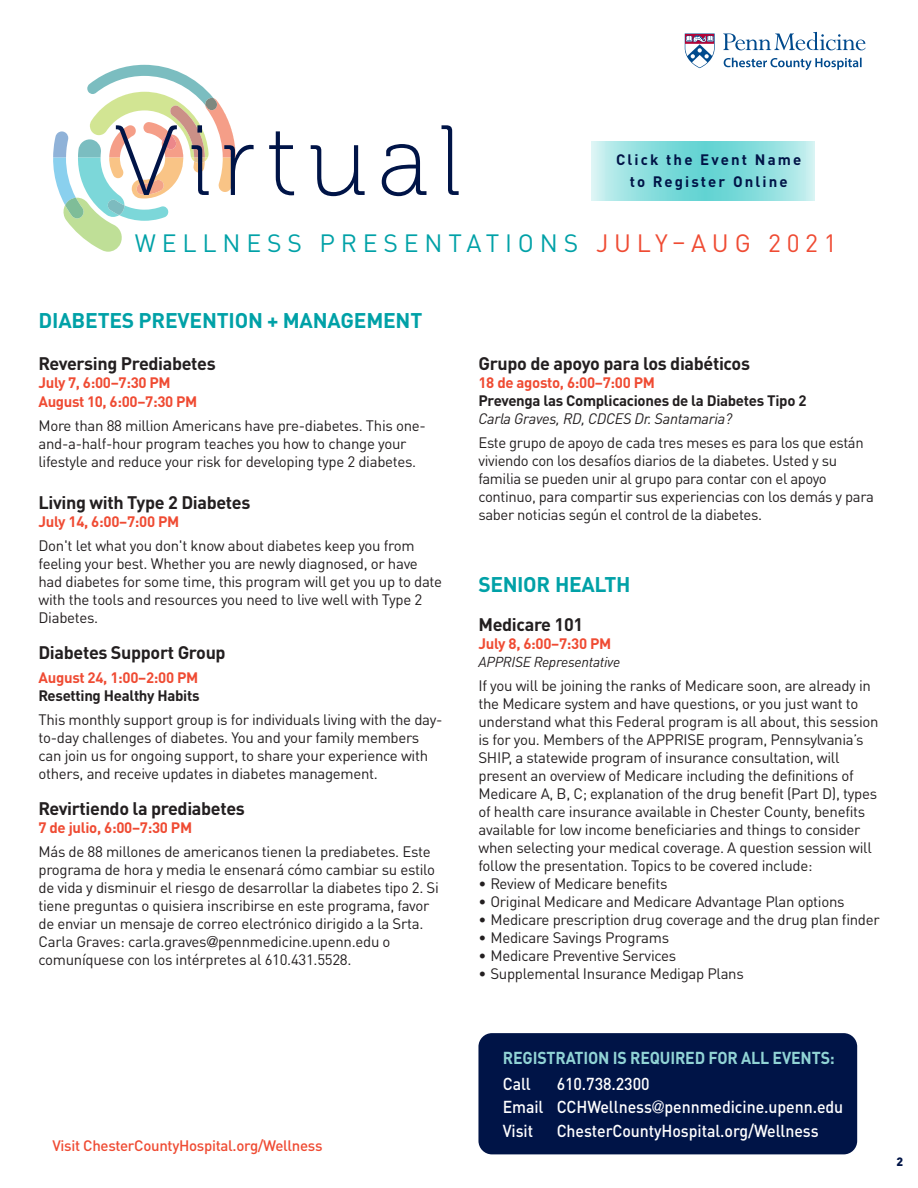
<style>
.page{position:relative;width:918px;height:1188px;background:#fff}
.page>*{position:absolute;margin:0;border:0;box-sizing:border-box;transform-origin:0 0}
.t1{font:99.45px "Museo 100";letter-spacing:.105em;color:#001447}
.t2{font:24.75px "DINOT";letter-spacing:.235em;color:#00a1a7}
.t3{font:700 21px "DINOT";letter-spacing:-.01em;color:#00a1a7}
.t4{font:700 18px "DINOT";letter-spacing:-.02em;color:#231f20}
.t5{font:500 17.1px "DINOT";letter-spacing:-.005em;color:#fff;scale:.93 1}
.t6{font:700 17.1px "DINOT";letter-spacing:-.01em;color:#91d4d5;scale:.93 1}
.t7{font:15px/18px "DINOT";letter-spacing:-.02em;color:#231f20}
.t8{font:700 15px "DINOT";letter-spacing:-.02em;color:#ef4b33}
.t9{font:700 15px "DINOT";letter-spacing:-.02em;color:#231f20}
.t10{font:500 15px "DINOT";letter-spacing:-.02em;color:#ef4b33}
.t11{font:italic 15px "DINOT";letter-spacing:-.02em;color:#231f20}
.t12{font:700 15px "DINOT";letter-spacing:.14em;color:#001447}
.t13{font:italic 14.25px "DINOT";letter-spacing:-.02em;color:#231f20}
.t14{font:900 12px "DINOT";color:#001447}
.s1{color:#ef4b33}
.s2{font-family:"Helvetica";font-weight:300}
</style>
<div class="page">
<svg style="left:684px;top:33px;width:31px;height:36px"></svg>
<svg style="left:723px;top:32px;width:143px;height:38px"></svg>
<svg style="left:53px;top:64px;width:183px;height:188px"></svg>
<svg style="left:591px;top:142px;width:223px;height:58px;background:#8fdfdf"></svg>
<div style="left:478px;top:1033px;width:379px;height:121px;background:#001447;border-radius:14px"></div>
<p class="t1" style="left:115px;top:102px;width:348px">Virtual</p>
<p class="t2" style="left:135px;top:234px;width:703px">WELLNESS PRESENTATIONS <span class="s1">JULY–AUG 2021</span></p>
<p class="t12" style="left:616px;top:154px;width:187px">Click the Event Name</p>
<p class="t12" style="left:630px;top:177px;width:160px">to Register Online</p>
<p class="t3" style="left:39px;top:313px;width:385px">DIABETES PREVENTION + MANAGEMENT</p>
<p class="t4" style="left:39px;top:357px;width:179px">Reversing Prediabetes</p>
<p class="t8" style="left:39px;top:377px;width:134px">July 7, 6:00–7:30 PM</p>
<p class="t8" style="left:39px;top:396px;width:160px">August 10, 6:00–7:30 PM</p>
<p class="t7" style="left:39px;top:418px;width:389px">More than 88 million Americans have pre-diabetes. This one&shy;and-a-half-hour program teaches you how to change your lifestyle and reduce your risk for developing type 2 diabetes.</p>
<p class="t4" style="left:39px;top:496px;width:213px">Living with Type 2 Diabetes</p>
<p class="t8" style="left:39px;top:516px;width:142px">July 14, 6:00–7:00 PM</p>
<p class="t7" style="left:39px;top:538px;width:405px">Don't let what you don't know about diabetes keep you from feeling your best. Whether you are newly diagnosed, or have had diabetes for some time, this program will get you up to date with the tools and resources you need to live well with Type 2<br>Diabetes.</p>
<p class="t4" style="left:39px;top:646px;width:189px">Diabetes Support Group</p>
<p class="t8" style="left:39px;top:672px;width:161px">August 24, 1:00–2:00 PM</p>
<p class="t9" style="left:39px;top:690px;width:163px">Resetting Healthy Habits</p>
<p class="t7" style="left:39px;top:712px;width:406px">This monthly support group is for individuals living with the day&shy;to-day challenges of diabetes. You and your family members can join us for ongoing support, to share your experience with others, and receive updates in diabetes management.</p>
<p class="t4" style="left:39px;top:802px;width:208px">Revirtiendo la prediabetes</p>
<p class="t8" style="left:39px;top:822px;width:155px">7 de julio, 6:00–7:30 PM</p>
<p class="t7" style="left:39px;top:844px;width:402px">Más de 88 millones de americanos tienen la prediabetes. Este programa de hora y media le ensenará cómo cambiar su estilo de vida y disminuir el riesgo de desarrollar la diabetes tipo 2. Si tiene preguntas o quisiera inscribirse en este programa, favor de enviar un mensaje de correo electrónico dirigido a la Srta.<br>Carla Graves: carla.graves<span class="s2">@</span>pennmedicine.upenn.edu o comuníquese con los intérpretes al 610.431.5528.</p>
<p class="t4" style="left:478px;top:357px;width:273px">Grupo de apoyo para los diabéticos</p>
<p class="t8" style="left:478px;top:377px;width:178px">18 de agosto, 6:00–7:00 PM</p>
<p class="t9" style="left:478px;top:395px;width:330px">Prevenga las Complicaciones de la Diabetes Tipo 2</p>
<p class="t11" style="left:478px;top:413px;width:255px">Carla Graves, RD, CDCES Dr. Santamaria?</p>
<p class="t7" style="left:478px;top:435px;width:397px">Este grupo de apoyo de cada tres meses es para los que están viviendo con los desafíos diarios de la diabetes. Usted y su familia se pueden unir al grupo para contar con el apoyo continuo, para compartir sus experiencias con los demás y para saber noticias según el control de la diabetes.</p>
<p class="t3" style="left:478px;top:577px;width:153px">SENIOR HEALTH</p>
<p class="t4" style="left:478px;top:618px;width:106px">Medicare 101</p>
<p class="t8" style="left:478px;top:638px;width:134px">July 8, 6:00–7:30 PM</p>
<p class="t13" style="left:478px;top:656px;width:143px">APPRISE Representative</p>
<p class="t7" style="left:478px;top:678px;width:402px">If you will be joining the ranks of Medicare soon, are already in the Medicare system and have questions, or you just want to understand what this Federal program is all about, this session is for you. Members of the APPRISE program, Pennsylvania’s SHIP, a statewide program of insurance consultation, will present an overview of Medicare including the definitions of Medicare A, B, C; explanation of the drug benefit (Part D), types of health care insurance available in Chester County, benefits available for low income beneficiaries and things to consider when selecting your medical coverage. A question session will follow the presentation. Topics to be covered include:</p>
<p class="t7" style="left:478px;top:876px;width:190px">• Review of Medicare benefits</p>
<p class="t7" style="left:478px;top:894px;width:368px">• Original Medicare and Medicare Advantage Plan options</p>
<p class="t7" style="left:478px;top:912px;width:403px">• Medicare prescription drug coverage and the drug plan finder</p>
<p class="t7" style="left:478px;top:930px;width:192px">• Medicare Savings Programs</p>
<p class="t7" style="left:478px;top:948px;width:199px">• Medicare Preventive Services</p>
<p class="t7" style="left:478px;top:966px;width:267px">• Supplemental Insurance Medigap Plans</p>
<p class="t10" style="left:52px;top:1140px;width:272px">Visit ChesterCountyHospital.org/Wellness</p>
<p class="t6" style="left:503px;top:1052px;width:358px">REGISTRATION IS REQUIRED FOR ALL EVENTS:</p>
<p class="t5" style="left:503px;top:1078px;width:32px">Call</p>
<p class="t5" style="left:557px;top:1078px;width:101px">610.738.2300</p>
<p class="t5" style="left:503px;top:1101px;width:368px">Email CCHWellness<span class="s2">@</span>pennmedicine.upenn.edu</p>
<p class="t5" style="left:503px;top:1125px;width:34px">Visit</p>
<p class="t5" style="left:557px;top:1125px;width:283px">ChesterCountyHospital.org/Wellness</p>
<p class="t14" style="left:896px;top:1155px;width:8px">2</p>
</div>
